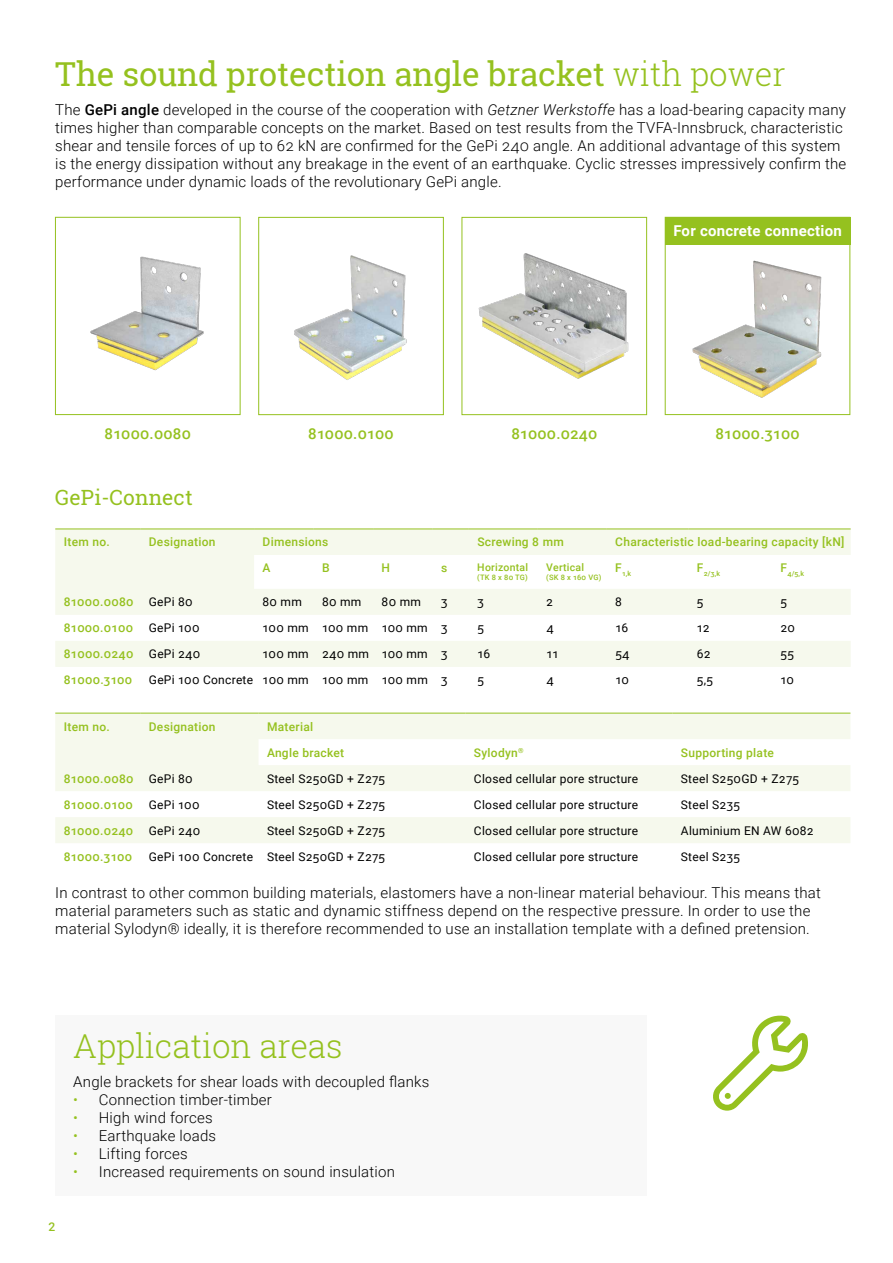
<style>
.page{position:relative;width:893px;height:1263px;background:#fff}
.page>*{position:absolute;margin:0;border:0;box-sizing:border-box;transform-origin:0 0}
.t1{font:33px "Roboto Slab";letter-spacing:-.005em;color:#95c11f}
.t2{font:300 33px "Roboto Slab";letter-spacing:-.005em;color:#95c11f}
.t3{font:21px "Roboto Slab";letter-spacing:.005em;color:#95c11f}
.t4{font:300 15px/18px "Roboto";letter-spacing:.015em;color:#000}
.t5{font:500 15px "Roboto";letter-spacing:.015em;color:#95c11f}
.t6{font:700 15px "Roboto";letter-spacing:.015em;color:#fff}
.t7{font:12px "Roboto";letter-spacing:.025em;color:#000}
.t8{font:500 12px/26px "Roboto";letter-spacing:.025em;color:#95c11f}
.t9{font:500 10.5px "Roboto";letter-spacing:.025em;color:#95c11f}
.t10{font:500 7.5px "Roboto";letter-spacing:.025em;color:#95c11f}
.t11{font:500 7.05px "Roboto";color:#95c11f}
.s1{font-weight:300}
.s2{font-weight:500}
.s3{font-style:italic}
.s4{color:#95c11f}
</style>
<div class="page">
<div style="left:665px;top:217px;width:185px;height:27px;background:#95c11f"></div>
<div style="left:55px;top:1016px;width:592px;height:180px;background:#f8f8f8"></div>
<svg style="left:713px;top:1015px;width:95px;height:96px"></svg>
<svg style="left:55px;top:530px;width:796px;height:137px;fill:#f6f9ed"></svg>
<hr style="left:140px;top:529px;width:114px;height:1px;background:#95c11f">
<hr style="left:254px;top:529px;width:60px;height:1px;background:#95c11f">
<hr style="left:314px;top:529px;width:59px;height:1px;background:#95c11f">
<hr style="left:373px;top:529px;width:60px;height:1px;background:#95c11f">
<hr style="left:433px;top:529px;width:36px;height:1px;background:#95c11f">
<hr style="left:469px;top:529px;width:69px;height:1px;background:#95c11f">
<hr style="left:538px;top:529px;width:69px;height:1px;background:#95c11f">
<hr style="left:607px;top:529px;width:81px;height:1px;background:#95c11f">
<hr style="left:688px;top:529px;width:84px;height:1px;background:#95c11f">
<hr style="left:772px;top:529px;width:79px;height:1px;background:#95c11f">
<hr style="left:55px;top:529px;width:85px;height:1px;background:#95c11f">
<svg style="left:55px;top:714px;width:795px;height:129px;fill:#f6f9ed"></svg>
<hr style="left:140px;top:713px;width:119px;height:1px;background:#95c11f">
<hr style="left:259px;top:713px;width:206px;height:1px;background:#95c11f">
<hr style="left:465px;top:713px;width:207px;height:1px;background:#95c11f">
<hr style="left:672px;top:713px;width:178px;height:1px;background:#95c11f">
<hr style="left:55px;top:713px;width:85px;height:1px;background:#95c11f">
<img style="left:294px;top:255px;width:113px;height:125px">
<div style="left:258px;top:217px;width:186px;height:198px;border:1px solid #95c11f"></div>
<img style="left:479px;top:253px;width:150px;height:126px">
<div style="left:462px;top:217px;width:185px;height:198px;border:1px solid #95c11f"></div>
<img style="left:90px;top:256px;width:114px;height:115px">
<div style="left:55px;top:217px;width:185px;height:198px;border:1px solid #95c11f"></div>
<img style="left:692px;top:260px;width:130px;height:138px">
<div style="left:665px;top:217px;width:185px;height:198px;border:1px solid #95c11f"></div>
<h1 class="t1" style="left:55px;top:51px;width:732px">The sound protection angle bracket <span class="s1">with power</span></h1>
<p class="t4" style="left:55px;top:100px;width:793px">The <span class="s2">GePi angle</span> developed in the course of the cooperation with <span class="s3">Getzner Werkstoffe</span> has a load-bearing capacity many times higher than comparable concepts on the market. Based on test results from the TVFA-Innsbruck, characteristic shear and tensile forces of up to 62 kN are confirmed for the GePi 240 angle. An additional advantage of this system is the energy dissipation without any breakage in the event of an earthquake. Cyclic stresses impressively confirm the performance under dynamic loads of the revolutionary GePi angle.</p>
<p class="t6" style="left:673px;top:221px;width:170px">For concrete connection</p>
<p class="t5" style="left:105px;top:423px;width:88px">81000.0080</p>
<p class="t5" style="left:308px;top:423px;width:87px">81000.0100</p>
<p class="t5" style="left:511px;top:423px;width:87px">81000.0240</p>
<p class="t5" style="left:715px;top:423px;width:86px">81000.3100</p>
<h2 class="t3" style="left:55px;top:483px;width:139px">GePi-Connect</h2>
<p class="t8" style="left:64px;top:529px;width:48px">Item no.</p>
<p class="t8" style="left:149px;top:529px;width:68px">Designation</p>
<p class="t8" style="left:263px;top:529px;width:67px">Dimensions</p>
<p class="t8" style="left:477px;top:529px;width:88px">Screwing 8 mm</p>
<p class="t8" style="left:615px;top:529px;width:231px">Characteristic load-bearing capacity [kN]</p>
<p class="t8" style="left:263px;top:555px;width:9px">A</p>
<p class="t8" style="left:322px;top:555px;width:9px">B</p>
<p class="t8" style="left:382px;top:555px;width:10px">H</p>
<p class="t8" style="left:441px;top:555px;width:8px">s</p>
<p class="t9" style="left:477px;top:560px;width:52px">Horizontal</p>
<p class="t10" style="left:477px;top:572px;width:52px">(TK 8 x 80 TG)</p>
<p class="t9" style="left:546px;top:560px;width:39px">Vertical</p>
<p class="t10" style="left:546px;top:572px;width:57px">(SK 8 x 160 VG)</p>
<p class="t11" style="left:615px;top:569px;width:17px"><sup>F</sup>1,k</p>
<p class="t11" style="left:697px;top:569px;width:25px"><sup>F</sup>2/3,k</p>
<p class="t11" style="left:780px;top:569px;width:25px"><sup>F</sup>4/5,k</p>
<p class="t8" style="left:64px;top:589px;width:71px">81000.0080</p>
<p class="t7" style="left:149px;top:594px;width:45px">GePi 80</p>
<p class="t7" style="left:263px;top:594px;width:41px">80 mm</p>
<p class="t7" style="left:322px;top:594px;width:41px">80 mm</p>
<p class="t7" style="left:382px;top:594px;width:41px">80 mm</p>
<p class="t7" style="left:441px;top:594px;width:8px">3</p>
<p class="t7" style="left:477px;top:594px;width:8px">3</p>
<p class="t7" style="left:546px;top:594px;width:8px">2</p>
<p class="t7" style="left:615px;top:594px;width:8px">8</p>
<p class="t7" style="left:697px;top:594px;width:8px">5</p>
<p class="t7" style="left:780px;top:594px;width:8px">5</p>
<p class="t8" style="left:64px;top:615px;width:71px">81000.0100</p>
<p class="t7" style="left:149px;top:620px;width:52px">GePi 100</p>
<p class="t7" style="left:263px;top:620px;width:187px">100 mm 100 mm 100 mm 3</p>
<p class="t7" style="left:477px;top:620px;width:8px">5</p>
<p class="t7" style="left:546px;top:620px;width:9px">4</p>
<p class="t7" style="left:615px;top:620px;width:14px">16</p>
<p class="t7" style="left:697px;top:620px;width:14px">12</p>
<p class="t7" style="left:780px;top:620px;width:16px">20</p>
<p class="t8" style="left:64px;top:641px;width:71px">81000.0240</p>
<p class="t7" style="left:149px;top:646px;width:53px">GePi 240</p>
<p class="t7" style="left:263px;top:646px;width:187px">100 mm 240 mm 100 mm 3</p>
<p class="t7" style="left:477px;top:646px;width:14px">16</p>
<p class="t7" style="left:546px;top:646px;width:13px">11</p>
<p class="t7" style="left:615px;top:646px;width:16px">54</p>
<p class="t7" style="left:697px;top:646px;width:15px">62</p>
<p class="t7" style="left:781px;top:646px;width:15px">55</p>
<p class="t8" style="left:64px;top:667px;width:70px">81000.3100</p>
<p class="t7" style="left:149px;top:672px;width:300px">GePi 100 Concrete 100 mm 100 mm 100 mm 3</p>
<p class="t7" style="left:477px;top:672px;width:8px">5</p>
<p class="t7" style="left:546px;top:672px;width:9px">4</p>
<p class="t7" style="left:615px;top:672px;width:15px">10</p>
<p class="t7" style="left:697px;top:672px;width:18px">5,5</p>
<p class="t7" style="left:781px;top:672px;width:15px">10</p>
<p class="t8" style="left:64px;top:713px;width:48px">Item no.</p>
<p class="t8" style="left:149px;top:713px;width:68px">Designation</p>
<p class="t8" style="left:267px;top:713px;width:79px">Material<br>Angle bracket</p>
<p class="t8" style="left:474px;top:739px;width:51px">Sylodyn<sup>®</sup></p>
<p class="t8" style="left:681px;top:739px;width:95px">Supporting plate</p>
<p class="t8" style="left:64px;top:765px;width:71px">81000.0080</p>
<p class="t7" style="left:149px;top:770px;width:45px">GePi 80</p>
<p class="t7" style="left:267px;top:770px;width:120px">Steel S250GD + Z275</p>
<p class="t7" style="left:474px;top:770px;width:166px">Closed cellular pore structure</p>
<p class="t7" style="left:681px;top:770px;width:120px">Steel S250GD + Z275</p>
<p class="t8" style="left:64px;top:791px;width:71px">81000.0100</p>
<p class="t7" style="left:149px;top:796px;width:52px">GePi 100</p>
<p class="t7" style="left:267px;top:796px;width:120px">Steel S250GD + Z275</p>
<p class="t7" style="left:474px;top:796px;width:166px">Closed cellular pore structure</p>
<p class="t7" style="left:681px;top:796px;width:61px">Steel S235</p>
<p class="t8" style="left:64px;top:817px;width:71px">81000.0240</p>
<p class="t7" style="left:149px;top:822px;width:53px">GePi 240</p>
<p class="t7" style="left:267px;top:822px;width:120px">Steel S250GD + Z275</p>
<p class="t7" style="left:474px;top:822px;width:166px">Closed cellular pore structure</p>
<p class="t7" style="left:681px;top:822px;width:134px">Aluminium EN AW 6082</p>
<p class="t8" style="left:64px;top:843px;width:70px">81000.3100</p>
<p class="t7" style="left:149px;top:848px;width:238px">GePi 100 Concrete Steel S250GD + Z275</p>
<p class="t7" style="left:474px;top:848px;width:166px">Closed cellular pore structure</p>
<p class="t7" style="left:681px;top:848px;width:61px">Steel S235</p>
<p class="t4" style="left:55px;top:883px;width:767px">In contrast to other common building materials, elastomers have a non-linear material behaviour. This means that material parameters such as static and dynamic stiffness depend on the respective pressure. In order to use the material Sylodyn® ideally, it is therefore recommended to use an installation template with a defined pretension.</p>
<p class="t8" style="left:48px;top:1213px;width:8px">2</p>
<h1 class="t2" style="left:73px;top:1023px;width:271px">Application areas</h1>
<p class="t4" style="left:73px;top:1072px;width:358px">Angle brackets for shear loads with decoupled flanks</p>
<p class="t4" style="left:73px;top:1090px;width:200px"><span class="s4">•</span> Connection timber-timber</p>
<p class="t4" style="left:73px;top:1108px;width:141px"><span class="s4">•</span> High wind forces</p>
<p class="t4" style="left:73px;top:1126px;width:144px"><span class="s4">•</span> Earthquake loads</p>
<p class="t4" style="left:73px;top:1144px;width:116px"><span class="s4">•</span> Lifting forces</p>
<p class="t4" style="left:73px;top:1162px;width:323px"><span class="s4">•</span> Increased requirements on sound insulation</p>
</div>
